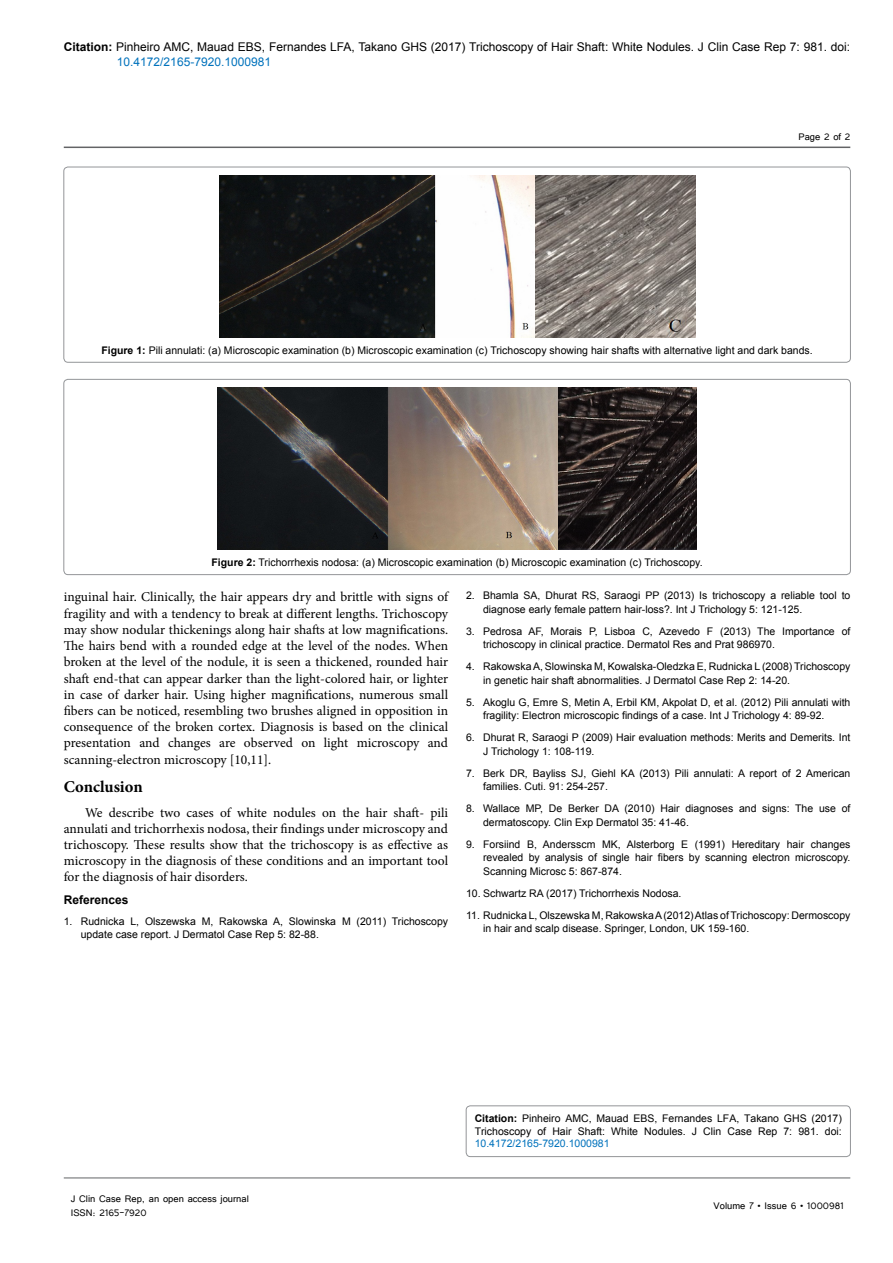
<style>
.page{position:relative;width:893px;height:1263px;background:#fff}
.page>*{position:absolute;margin:0;border:0;box-sizing:border-box;transform-origin:0 0}
.t1{font:700 16.5px "Minion Pro";color:#000}
.t2{font:13.5px/16.2px "Minion Pro";color:#000;text-align:justify}
.t3{font:12px/14.4px "Arial";color:#000}
.t4{font:12px/14.4px "Tunga";color:#000}
.t5{font:700 12px "Arial";color:#000}
.t6{font:10.5px/13.5px "Arial";color:#000}
.t7{font:10.5px "Arial";color:#0072bc}
.s1{font-weight:700}
.s2{color:#0072bc}
</style>
<div class="page">
<hr style="left:64px;top:147px;width:786px;height:1px;background:#636466">
<hr style="left:64px;top:1178px;width:786px;height:1px;background:#636466">
<div style="left:64px;top:167px;width:786px;height:195px;border:1px solid #939598;border-radius:4px"></div>
<img style="left:219px;top:176px;width:476px;height:162px">
<div style="left:64px;top:379px;width:786px;height:196px;border:1px solid #939598;border-radius:4px"></div>
<img style="left:218px;top:388px;width:479px;height:162px">
<div style="left:466px;top:1106px;width:384px;height:50px;border:1px solid #939598;border-radius:4px"></div>
<p class="t3" style="left:117px;top:40px;width:735px;text-indent:-53px"><span class="s1">Citation:</span> Pinheiro AMC, Mauad EBS, Fernandes LFA, Takano GHS (2017) Trichoscopy of Hair Shaft: White Nodules. J Clin Case Rep 7: 981. doi:<br><span class="s2">10.4172/2165-7920.1000981</span></p>
<p class="t4" style="left:798px;top:128px;width:54px">Page 2 of 2</p>
<p class="t6" style="left:101px;top:343px;width:713px"><span class="s1">Figure 1:</span> Pili annulati: (a) Microscopic examination (b) Microscopic examination (c) Trichoscopy showing hair shafts with alternative light and dark bands.</p>
<p class="t6" style="left:212px;top:556px;width:493px"><span class="s1">Figure 2:</span> Trichorrhexis nodosa: (a) Microscopic examination (b) Microscopic examination (c) Trichoscopy.</p>
<p class="t2" style="left:64px;top:589px;width:386px">inguinal hair. Clinically, the hair appears dry and brittle with signs of fragility and with a tendency to break at different lengths. Trichoscopy may show nodular thickenings along hair shafts at low magnifications.<br>The hairs bend with a rounded edge at the level of the nodes. When broken at the level of the nodule, it is seen a thickened, rounded hair shaft end-that can appear darker than the light-colored hair, or lighter in case of darker hair. Using higher magnifications, numerous small fibers can be noticed, resembling two brushes aligned in opposition in consequence of the broken cortex. Diagnosis is based on the clinical presentation and changes are observed on light microscopy and scanning-electron microscopy [10,11].</p>
<h1 class="t1" style="left:64px;top:775px;width:81px">Conclusion</h1>
<p class="t2" style="left:64px;top:804px;width:386px;text-indent:21px">We describe two cases of white nodules on the hair shaft- pili annulati and trichorrhexis nodosa, their findings under microscopy and trichoscopy. These results show that the trichoscopy is as effective as microscopy in the diagnosis of these conditions and an important tool for the diagnosis of hair disorders.</p>
<p class="t5" style="left:64px;top:892px;width:66px">References</p>
<p class="t6" style="left:81px;top:915px;width:369px;line-height:12.6px;text-indent:-17px">1. Rudnicka L, Olszewska M, Rakowska A, Slowinska M (2011) Trichoscopy update case report. J Dermatol Case Rep 5: 82-88.</p>
<p class="t6" style="left:483px;top:589px;width:369px;text-indent:-17px">2. Bhamla SA, Dhurat RS, Saraogi PP (2013) Is trichoscopy a reliable tool to diagnose early female pattern hair-loss?. Int J Trichology 5: 121-125.</p>
<p class="t6" style="left:483px;top:624px;width:369px;text-indent:-17px">3. Pedrosa AF, Morais P, Lisboa C, Azevedo F (2013) The Importance of trichoscopy in clinical practice. Dermatol Res and Prat 986970.</p>
<p class="t6" style="left:483px;top:660px;width:369px;text-indent:-17px">4. Rakowska A, Slowinska M, Kowalska-Oledzka E, Rudnicka L (2008) Trichoscopy in genetic hair shaft abnormalities. J Dermatol Case Rep 2: 14-20.</p>
<p class="t6" style="left:483px;top:695px;width:369px;text-indent:-17px">5. Akoglu G, Emre S, Metin A, Erbil KM, Akpolat D, et al. (2012) Pili annulati with fragility: Electron microscopic findings of a case. Int J Trichology 4: 89-92.</p>
<p class="t6" style="left:483px;top:731px;width:369px;text-indent:-17px">6. Dhurat R, Saraogi P (2009) Hair evaluation methods: Merits and Demerits. Int<br>J Trichology 1: 108-119.</p>
<p class="t6" style="left:483px;top:766px;width:369px;text-indent:-17px">7. Berk DR, Bayliss SJ, Giehl KA (2013) Pili annulati: A report of 2 American families. Cuti. 91: 254-257.</p>
<p class="t6" style="left:483px;top:802px;width:369px;text-indent:-17px">8. Wallace MP, De Berker DA (2010) Hair diagnoses and signs: The use of dermatoscopy. Clin Exp Dermatol 35: 41-46.</p>
<p class="t6" style="left:483px;top:837px;width:369px;text-align:justify;text-indent:-17px">9. Forsiind B, Andersscm MK, Alsterborg E (1991) Hereditary hair changes revealed by analysis of single hair fibers by scanning electron microscopy.<br>Scanning Microsc 5: 867-874.</p>
<p class="t6" style="left:466px;top:887px;width:217px">10. Schwartz RA (2017) Trichorrhexis Nodosa.</p>
<p class="t6" style="left:483px;top:909px;width:369px;text-indent:-17px">11. Rudnicka L, Olszewska M, Rakowska A (2012) Atlas of Trichoscopy: Dermoscopy in hair and scalp disease. Springer, London, UK 159-160.</p>
<p class="t4" style="left:71px;top:1190px;width:180px">J Clin Case Rep, an open access journal<br>ISSN: 2165-7920</p>
<p class="t6" style="left:475px;top:1112px;width:369px;line-height:12.6px"><span class="s1">Citation:</span> Pinheiro AMC, Mauad EBS, Fernandes LFA, Takano GHS (2017)<br>Trichoscopy of Hair Shaft: White Nodules. J Clin Case Rep 7: 981. doi:</p>
<p class="t7" style="left:475px;top:1137px;width:136px">10.4172/2165-7920.1000981</p>
<p class="t4" style="left:714px;top:1197px;width:132px">Volume 7 • Issue 6 • 1000981</p>
</div>
